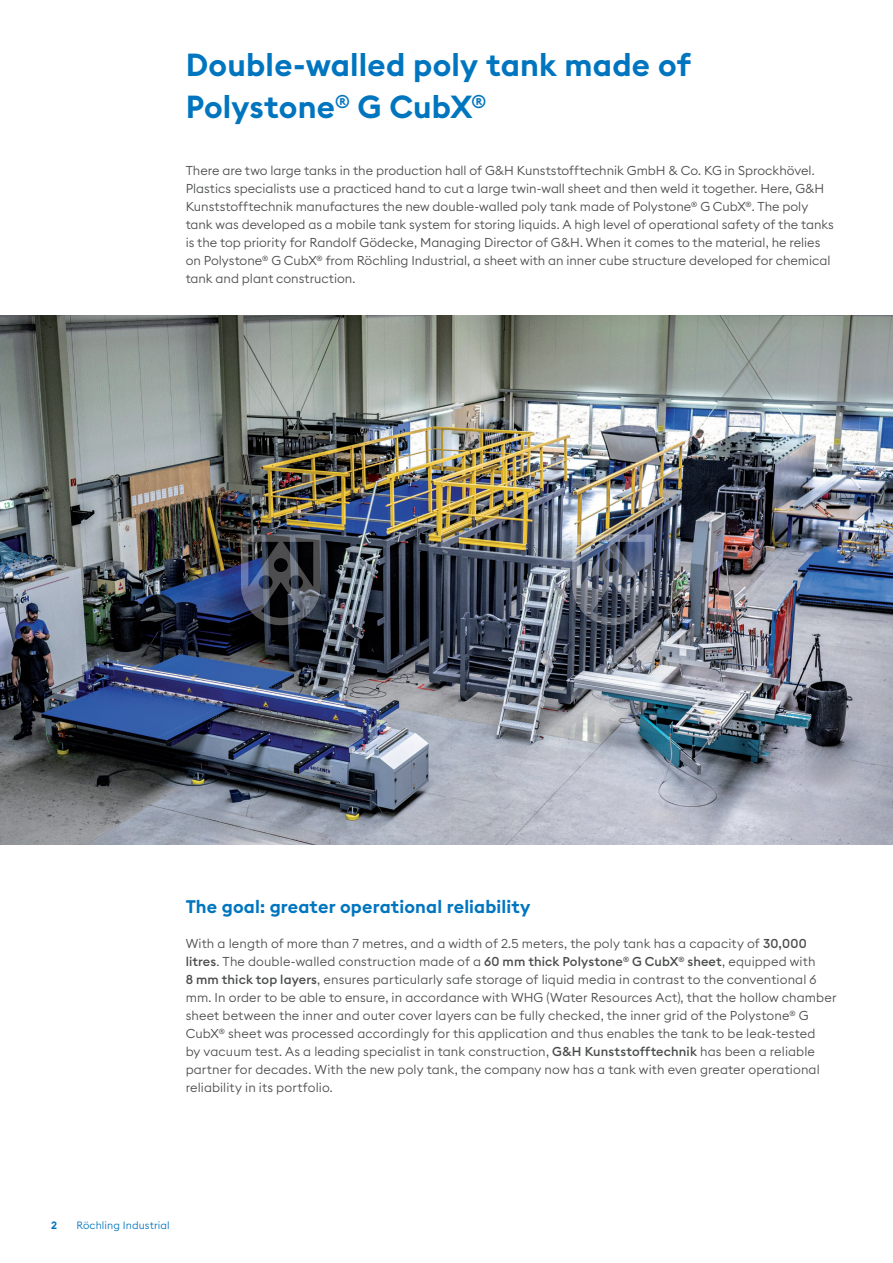
<style>
.page{position:relative;width:893px;height:1263px;background:#fff}
.page>*{position:absolute;margin:0;border:0;box-sizing:border-box;transform-origin:0 0}
.t1{font:600 31.5px/42px "Euclid Square";letter-spacing:.005em;color:#0075bf}
.t2{font:600 18px "Euclid Square";letter-spacing:.01em;color:#0075bf}
.t3{font:300 12.75px/18px "Euclid Square";letter-spacing:.005em;color:#4b4c4d}
.t4{font:300 10.5px "Euclid Square";letter-spacing:.01em;color:#0075bf}
.t5{font:600 10.5px "Euclid Square";color:#0075bf}
.s1{font-weight:500}
</style>
<div class="page">
<img style="left:0;top:315px;width:893px;height:529px">
<svg style="left:241px;top:534px;width:80px;height:91px;background:#3e4250"></svg>
<img style="left:572px;top:534px;width:80px;height:91px">
<h1 class="t1" style="left:186px;top:45px;width:507px">Double-walled poly tank made of<br>Polystone<sup>®</sup> G CubX<sup>®</sup></h1>
<p class="t3" style="left:186px;top:161px;width:650px">There are two large tanks in the production hall of G&amp;H Kunststofftechnik GmbH &amp; Co. KG in Sprockhövel.<br>Plastics specialists use a practiced hand to cut a large twin-wall sheet and then weld it together. Here, G&amp;H Kunststofftechnik manufactures the new double-walled poly tank made of Polystone<sup>®</sup> G CubX<sup>®</sup>. The poly tank was developed as a mobile tank system for storing liquids. A high level of operational safety of the tanks is the top priority for Randolf Gödecke, Managing Director of G&amp;H. When it comes to the material, he relies on Polystone<sup>®</sup> G CubX<sup>®</sup> from Röchling Industrial, a sheet with an inner cube structure developed for chemical tank and plant construction.</p>
<h2 class="t2" style="left:186px;top:895px;width:346px">The goal: greater operational reliability</h2>
<p class="t3" style="left:186px;top:934px;width:652px">With a length of more than 7 metres, and a width of 2.5 meters, the poly tank has a capacity of <span class="s1">30,000 litres</span>. The double-walled construction made of a <span class="s1">60 mm thick Polystone</span><sup>®</sup> <span class="s1">G CubX</span><sup>®</sup> <span class="s1">sheet</span>, equipped with<br><span class="s1">8 mm thick top layers</span>, ensures particularly safe storage of liquid media in contrast to the conventional 6 mm. In order to be able to ensure, in accordance with WHG (Water Resources Act), that the hollow chamber sheet between the inner and outer cover layers can be fully checked, the inner grid of the Polystone<sup>®</sup> G CubX<sup>®</sup> sheet was processed accordingly for this application and thus enables the tank to be leak-tested<br>by vacuum test. As a leading specialist in tank construction, <span class="s1">G&amp;H Kunststofftechnik</span> has been a reliable partner for decades. With the new poly tank, the company now has a tank with even greater operational reliability in its portfolio.</p>
<p class="t5" style="left:51px;top:1218px;width:7px">2</p>
<p class="t4" style="left:77px;top:1218px;width:95px">Röchling Industrial</p>
</div>
